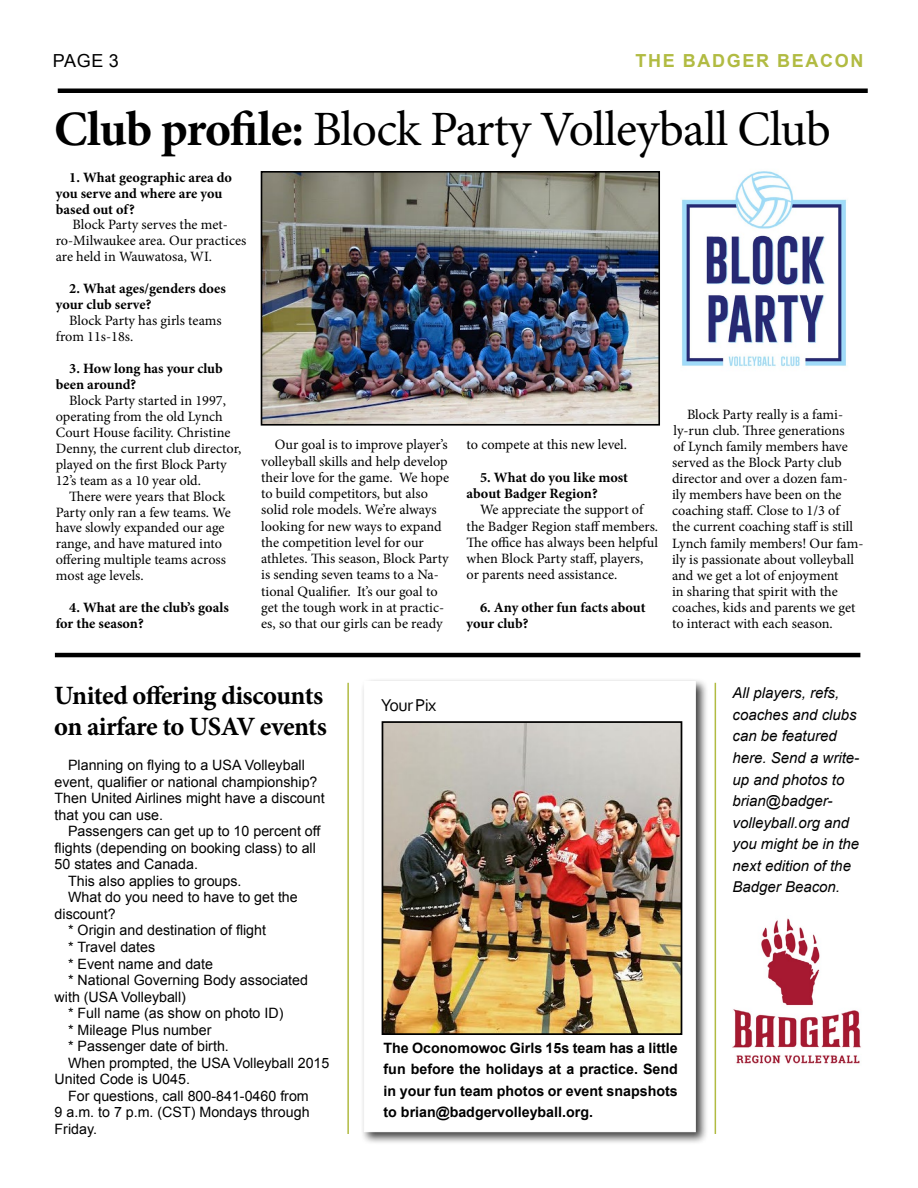
<style>
.page{position:relative;width:918px;height:1188px;background:#fff}
.page>*{position:absolute;margin:0;border:0;box-sizing:border-box;transform-origin:0 0}
.t1{font:49.35px "Minion Pro";letter-spacing:-.02em;color:#000}
.t2{font:700 26.55px/31.8px "Minion Pro";letter-spacing:-.02em;color:#000}
.t3{font:700 18px "Arial";color:#b1bb42}
.t4{font:18px "Corbel";letter-spacing:-.04em;color:#000}
.t5{font:18px "Arial";color:#000}
.t6{font:italic 15px/21.6px "Arial";color:#000}
.t7{font:14.25px/16.2px "Minion Pro";letter-spacing:-.005em;color:#000}
.t8{font:14.25px/16.5px "Arial";color:#000}
.t9{font:700 14.25px/15.9px "Minion Pro";color:#000}
.t10{font:700 14.25px/21.6px "Arial";color:#000;text-align:justify}
.s1{font-weight:700}
</style>
<div class="page">
<div style="left:58px;top:88px;width:810px;height:5px;background:#000"></div>
<hr style="left:55px;top:653px;width:805px;height:4px;background:#000">
<img style="left:732px;top:918px;width:129px;height:146px">
<hr style="left:715px;top:683px;width:1px;height:451px;background:#b1bb42">
<hr style="left:347px;top:683px;width:2px;height:451px;background:#b1bb42">
<div style="left:360px;top:678px;width:349px;height:467px;background:#000;opacity:.75"></div>
<div style="left:364px;top:681px;width:332px;height:451px;background:#fff;border:1px solid #fff"></div>
<img style="left:385px;top:724px;width:294px;height:308px">
<div style="left:382px;top:721px;width:300px;height:314px;border:2px solid #000"></div>
<img style="left:682px;top:171px;width:165px;height:196px">
<img style="left:264px;top:174px;width:393px;height:249px">
<div style="left:261px;top:171px;width:399px;height:255px;border:2px solid #000"></div>
<p class="t5" style="left:53px;top:49px;width:67px">page 3</p>
<p class="t3" style="left:636px;top:48px;width:14px">the</p>
<p class="t3" style="left:683px;top:48px;width:15px">bad</p>
<p class="t3" style="left:727px;top:48px;width:65px">ger bea</p>
<p class="t3" style="left:820px;top:48px;width:42px">con</p>
<h1 class="t1" style="left:54px;top:96px;width:778px"><span class="s1">Club profile:</span> Block Party Volleyball Club</h1>
<p class="t9" style="left:56px;top:169px;width:178px;text-indent:13px">1. What geographic area do you serve and where are you based out of?</p>
<p class="t7" style="left:56px;top:217px;width:192px;text-indent:17px">Block Party serves the met&shy;ro-Milwaukee area. Our practices are held in Wauwatosa, WI.</p>
<p class="t9" style="left:56px;top:281px;width:172px;text-indent:13px">2. What ages/genders does your club serve?</p>
<p class="t7" style="left:56px;top:313px;width:167px;text-indent:13px">Block Party has girls teams from 11s-18s.</p>
<p class="t9" style="left:56px;top:360px;width:168px;text-indent:13px">3. How long has your club been around?</p>
<p class="t7" style="left:56px;top:392px;width:187px;text-indent:13px">Block Party started in 1997, operating from the old Lynch<br>Court House facility. Christine<br>Denny, the current club director, played on the first Block Party<br>12’s team as a 10 year old.</p>
<p class="t7" style="left:56px;top:488px;width:177px;text-indent:13px">There were years that Block<br>Party only ran a few teams. We have slowly expanded our age range, and have matured into offering multiple teams across most age levels.</p>
<p class="t9" style="left:56px;top:600px;width:175px;text-indent:13px">4. What are the club’s goals for the season?</p>
<p class="t7" style="left:261px;top:437px;width:189px;text-indent:13px">Our goal is to improve player’s volleyball skills and help develop their love for the game. We hope to build competitors, but also solid role models. We’re always looking for new ways to expand the competition level for our athletes. This season, Block Party is sending seven teams to a Na&shy;tional Qualifier. It’s our goal to get the tough work in at practic&shy;es, so that our girls can be ready</p>
<p class="t7" style="left:467px;top:437px;width:162px">to compete at this new level.</p>
<p class="t9" style="left:467px;top:469px;width:163px;text-indent:13px">5. What do you like most about Badger Region?</p>
<p class="t7" style="left:467px;top:502px;width:193px;text-indent:13px">We appreciate the support of the Badger Region staff members.<br>The office has always been helpful when Block Party staff, players, or parents need assistance.</p>
<p class="t9" style="left:467px;top:599px;width:180px;text-indent:13px">6. Any other fun facts about your club?</p>
<p class="t7" style="left:672px;top:406px;width:193px;text-indent:15px">Block Party really is a fami&shy;ly-run club. Three generations<br>of Lynch family members have served as the Block Party club director and over a dozen fam&shy;ily members have been on the coaching staff. Close to 1/3 of<br>the current coaching staff is still<br>Lynch family members! Our fam&shy;ily is passionate about volleyball and we get a lot of enjoyment<br>in sharing that spirit with the coaches, kids and parents we get to interact with each season.</p>
<h2 class="t2" style="left:54px;top:679px;width:274px">United offering discounts on airfare to USAV events</h2>
<p class="t8" style="left:55px;top:757px;width:272px;text-indent:13px">Planning on flying to a USA Volleyball event, qualifier or national championship?<br>Then United Airlines might have a discount that you can use.</p>
<p class="t8" style="left:68px;top:823px;width:254px">Passengers can get up to 10 percent off</p>
<p class="t8" style="left:55px;top:839px;width:263px">flights (depending on booking class) to all</p>
<p class="t8" style="left:55px;top:856px;width:145px">50 states and Canada.</p>
<p class="t8" style="left:68px;top:872px;width:175px">This also applies to groups.</p>
<p class="t8" style="left:68px;top:889px;width:231px">What do you need to have to get the</p>
<p class="t8" style="left:55px;top:906px;width:62px">discount?</p>
<p class="t8" style="left:68px;top:922px;width:200px">* Origin and destination of flight</p>
<p class="t8" style="left:68px;top:939px;width:89px">* Travel dates</p>
<p class="t8" style="left:68px;top:955px;width:146px">* Event name and date</p>
<p class="t8" style="left:68px;top:972px;width:241px">* National Governing Body associated</p>
<p class="t8" style="left:55px;top:988px;width:133px">with (USA Volleyball)</p>
<p class="t8" style="left:68px;top:1005px;width:217px">* Full name (as show on photo ID)</p>
<p class="t8" style="left:68px;top:1021px;width:145px">* Mileage Plus number</p>
<p class="t8" style="left:68px;top:1038px;width:162px">* Passenger date of birth.</p>
<p class="t8" style="left:68px;top:1054px;width:263px">When prompted, the USA Volleyball 2015</p>
<p class="t8" style="left:55px;top:1071px;width:137px">United Code is U045.</p>
<p class="t8" style="left:68px;top:1088px;width:242px">For questions, call 800-841-0460 from</p>
<p class="t8" style="left:55px;top:1104px;width:257px">9 a.m. to 7 p.m. (CST) Mondays through</p>
<p class="t8" style="left:55px;top:1121px;width:44px">Friday.</p>
<p class="t4" style="left:381px;top:694px;width:57px">Your Pix</p>
<p class="t10" style="left:384px;top:1037px;width:296px">The Oconomowoc Girls 15s team has a little fun before the holidays at a practice. Send in your fun team photos or event snapshots to brian@badgervolleyball.org.</p>
<p class="t6" style="left:733px;top:682px;width:128px">All players, refs, coaches and clubs can be featured here. Send a write&shy;up and photos to brian@badger&shy;volleyball.org and you might be in the next edition of the<br>Badger Beacon.</p>
</div>
